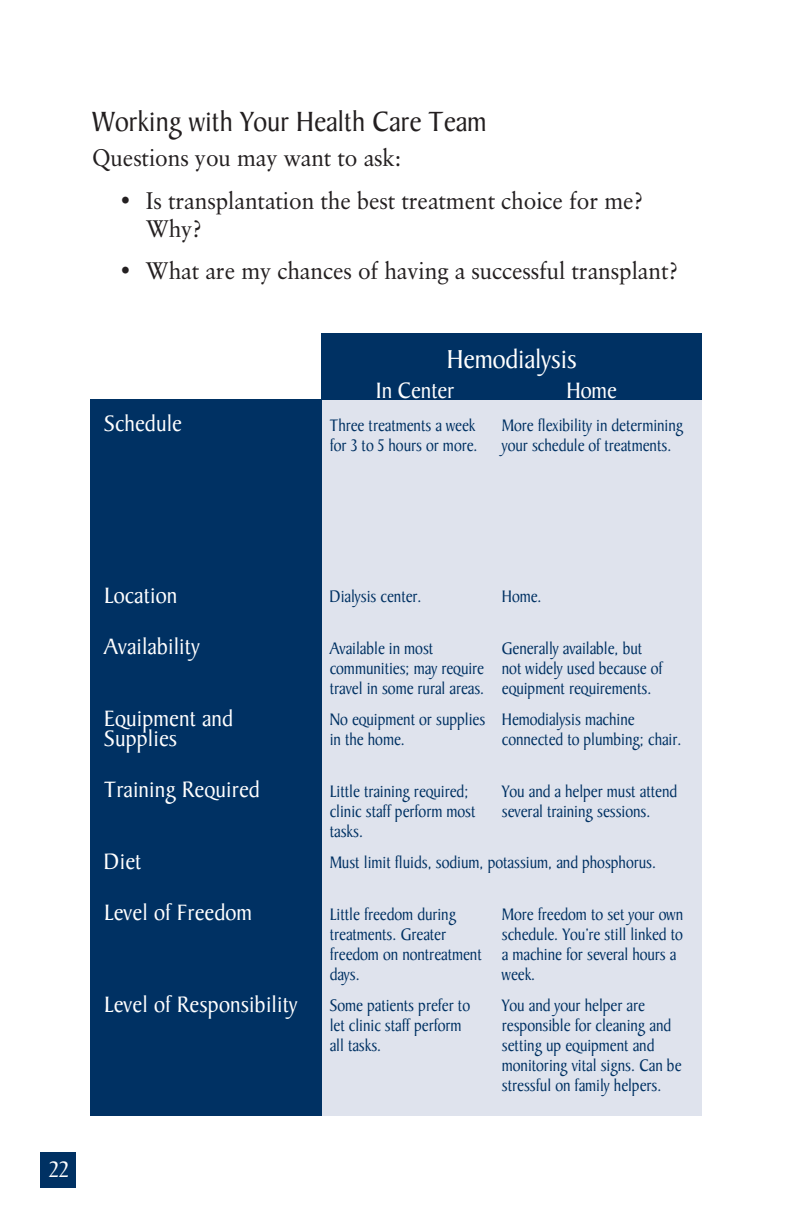
<style>
.page{position:relative;width:792px;height:1224px;background:#fff}
.page>*{position:absolute;margin:0;border:0;box-sizing:border-box;transform-origin:0 0}
.Subhead_2{font:30px "Baker Signet";letter-spacing:-.005em;color:#231f20;scale:.95 1}
.t1{font:28px "Baker Signet";letter-spacing:-.005em;color:#fff;scale:.95 1}
.t2{font:24px/20px "Baker Signet";letter-spacing:.005em;color:#fff;scale:.95 1}
.Bullet_Text{font:24px/28px "Classical Garamond BT";letter-spacing:-.005em;color:#231f20;scale:.95 1}
.Text{font:24px "Classical Garamond BT";letter-spacing:-.005em;color:#231f20;scale:.95 1}
.Table_Text{font:18px/20px "Baker Signet";letter-spacing:-.005em;color:#003163;scale:.9 1}
</style>
<div class="page">
<div style="left:40px;top:1152px;width:36px;height:36px;background:#003163"></div>
<div style="left:90px;top:400px;width:232px;height:716px;background:#003163"></div>
<div style="left:322px;top:400px;width:173px;height:716px;background:#dfe3ed"></div>
<div style="left:494px;top:400px;width:208px;height:716px;background:#dfe3ed"></div>
<div style="left:322px;top:333px;width:380px;height:67px;background:#003163"></div>
<p class="Subhead_2" style="left:92px;top:106px;width:417px">Working with Your Health Care Team</p>
<p class="Text" style="left:92px;top:143px;width:328px">Questions you may want to ask:</p>
<p class="Bullet_Text" style="left:146px;top:186px;width:525px;text-indent:-27px">• Is transplantation the best treatment choice for me?<br>Why?</p>
<p class="Bullet_Text" style="left:119px;top:257px;width:591px">• What are my chances of having a successful transplant?</p>
<p class="t2" style="left:104px;top:414px;width:84px">Schedule</p>
<p class="t1" style="left:447px;top:344px;width:138px">Hemodialysis</p>
<p class="t2" style="left:376px;top:381px;width:84px">In Center</p>
<p class="t2" style="left:567px;top:381px;width:54px">Home</p>
<p class="Table_Text" style="left:330px;top:416px;width:166px">Three treatments a week for 3 to 5 hours or more.</p>
<p class="Table_Text" style="left:502px;top:416px;width:203px">More flexibility in determining your schedule of treatments.</p>
<h3 class="t2" style="left:49px;top:1160px;width:12px">22</h3>
<p class="t2" style="left:104px;top:586px;width:79px">Location</p>
<p class="t2" style="left:104px;top:637px;width:102px">Availability</p>
<p class="t2" style="left:104px;top:709px;width:138px">Equipment and<br>Supplies</p>
<p class="t2" style="left:104px;top:780px;width:166px">Training Required</p>
<p class="t2" style="left:104px;top:852px;width:41px">Diet</p>
<p class="t2" style="left:104px;top:903px;width:157px">Level of Freedom</p>
<p class="t2" style="left:104px;top:995px;width:205px">Level of Responsibility</p>
<p class="Table_Text" style="left:330px;top:587px;width:104px">Dialysis center.</p>
<p class="Table_Text" style="left:330px;top:639px;width:173px">Available in most communities; may require travel in some rural areas.</p>
<p class="Table_Text" style="left:330px;top:710px;width:174px">No equipment or supplies in the home.</p>
<p class="Table_Text" style="left:330px;top:782px;width:164px">Little training required; clinic staff perform most tasks.</p>
<p class="Table_Text" style="left:502px;top:587px;width:46px">Home.</p>
<p class="Table_Text" style="left:502px;top:639px;width:180px">Generally available, but not widely used because of equipment requirements.</p>
<p class="Table_Text" style="left:502px;top:710px;width:201px">Hemodialysis machine connected to plumbing; chair.</p>
<p class="Table_Text" style="left:502px;top:782px;width:196px">You and a helper must attend several training sessions.</p>
<p class="Table_Text" style="left:330px;top:853px;width:364px">Must limit fluids, sodium, potassium, and phosphorus.</p>
<p class="Table_Text" style="left:330px;top:905px;width:170px">Little freedom during treatments. Greater freedom on nontreatment days.</p>
<p class="Table_Text" style="left:330px;top:996px;width:157px">Some patients prefer to let clinic staff perform all tasks.</p>
<p class="Table_Text" style="left:502px;top:905px;width:203px">More freedom to set your own schedule. You’re still linked to a machine for several hours a week.</p>
<p class="Table_Text" style="left:502px;top:996px;width:201px">You and your helper are responsible for cleaning and setting up equipment and monitoring vital signs. Can be stressful on family helpers.</p>
</div>
